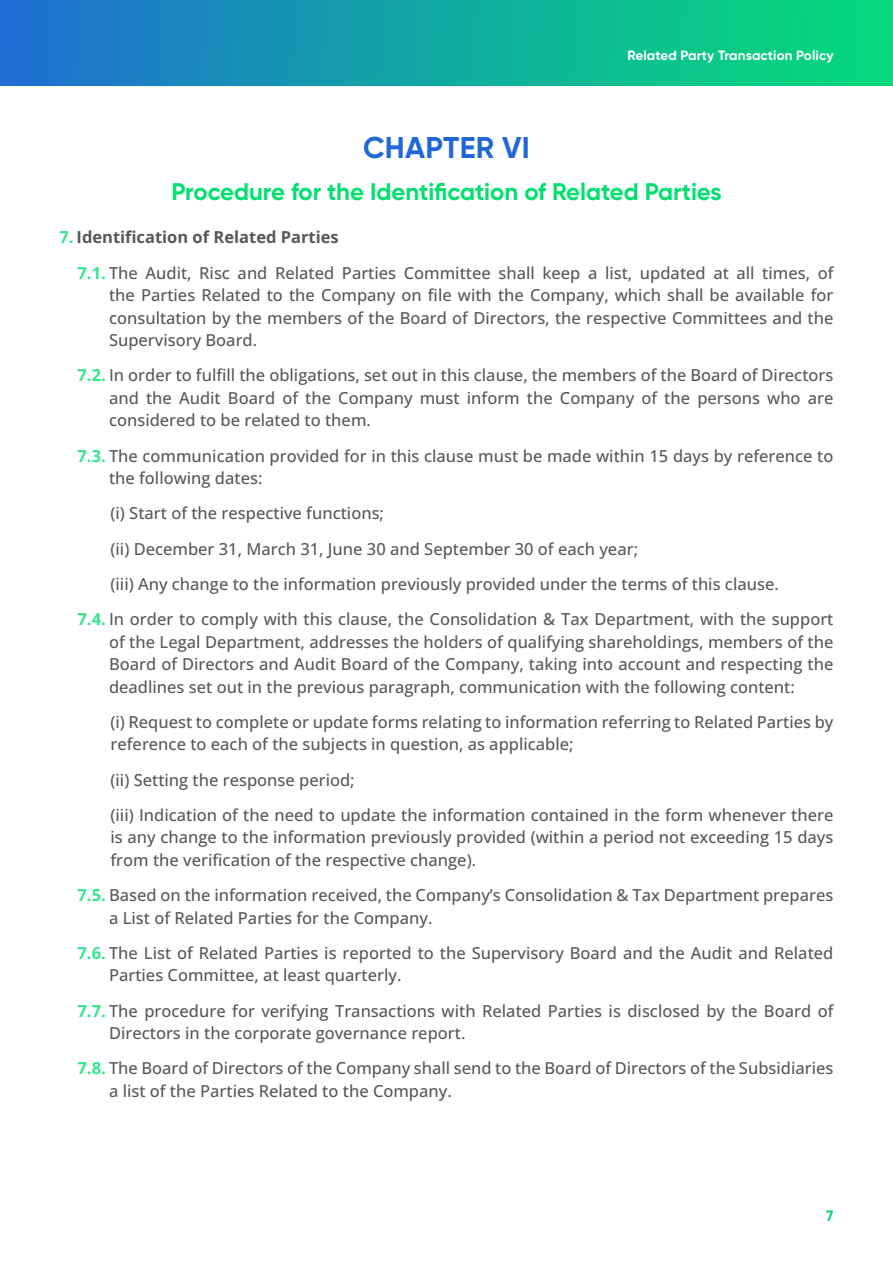
<style>
.page{position:relative;width:893px;height:1263px;background:#fff}
.page>*{position:absolute;margin:0;border:0;box-sizing:border-box;transform-origin:0 0}
.Capitulo{font:700 30px "Gilroy";letter-spacing:.01em;color:#2167d8}
.Subcapitulo{font:700 24px "Gilroy";color:#00e06e}
.bullet_indent{font:500 16.5px/22.5px "Open Sans";color:#57585a}
.texto_indent{font:500 16.5px/22.5px "Open Sans";color:#57585a}
.t1{font:700 16.5px "Open Sans";color:#57585a}
.t2{font:700 15px "Gilroy";color:#05db79}
.t3{font:700 13.5px "Gilroy";letter-spacing:.01em;color:#fff}
.s1{color:#37e294}
.s2{font-weight:700;color:#33e78b}
</style>
<div class="page">
<div style="left:0;top:0;width:893px;height:85px;background:linear-gradient(to right,#1f70d1,#04df76)"></div>
<p class="t3" style="left:627px;top:46px;width:208px">Related Party Transaction Policy</p>
<p class="Capitulo" style="left:363px;top:129px;width:168px">CHAPTER VI</p>
<p class="Subcapitulo" style="left:171px;top:176px;width:552px">Procedure for the Identification of Related Parties</p>
<p class="t1" style="left:60px;top:226px;width:281px"><span class="s1">7.</span> Identification of Related Parties</p>
<p class="bullet_indent" style="left:109px;top:261px;width:726px;text-align:justify;text-indent:-31px"><span class="s2">7.1.</span> The Audit, Risc and Related Parties Committee shall keep a list, updated at all times, of the Parties Related to the Company on file with the Company, which shall be available for consultation by the members of the Board of Directors, the respective Committees and the Supervisory Board.</p>
<p class="bullet_indent" style="left:109px;top:364px;width:726px;text-align:justify;text-indent:-31px"><span class="s2">7.2.</span> In order to fulfill the obligations, set out in this clause, the members of the Board of Directors and the Audit Board of the Company must inform the Company of the persons who are considered to be related to them.</p>
<p class="bullet_indent" style="left:109px;top:444px;width:726px;text-indent:-31px"><span class="s2">7.3.</span> The communication provided for in this clause must be made within 15 days by reference to the following dates:</p>
<p class="texto_indent" style="left:111px;top:502px;width:275px">(i) Start of the respective functions;</p>
<p class="texto_indent" style="left:111px;top:537px;width:529px">(ii) December 31, March 31, June 30 and September 30 of each year;</p>
<p class="texto_indent" style="left:111px;top:572px;width:670px">(iii) Any change to the information previously provided under the terms of this clause.</p>
<p class="bullet_indent" style="left:109px;top:607px;width:726px;text-align:justify;text-indent:-31px"><span class="s2">7.4.</span> In order to comply with this clause, the Consolidation &amp; Tax Department, with the support of the Legal Department, addresses the holders of qualifying shareholdings, members of the Board of Directors and Audit Board of the Company, taking into account and respecting the deadlines set out in the previous paragraph, communication with the following content:</p>
<p class="texto_indent" style="left:111px;top:710px;width:724px">(i) Request to complete or update forms relating to information referring to Related Parties by reference to each of the subjects in question, as applicable;</p>
<p class="texto_indent" style="left:111px;top:768px;width:246px">(ii) Setting the response period;</p>
<p class="texto_indent" style="left:111px;top:803px;width:724px;text-align:justify">(iii) Indication of the need to update the information contained in the form whenever there is any change to the information previously provided (within a period not exceeding 15 days from the verification of the respective change).</p>
<p class="bullet_indent" style="left:109px;top:883px;width:726px;text-indent:-31px"><span class="s2">7.5.</span> Based on the information received, the Company’s Consolidation &amp; Tax Department prepares a List of Related Parties for the Company.</p>
<p class="bullet_indent" style="left:109px;top:941px;width:726px;text-indent:-31px"><span class="s2">7.6.</span> The List of Related Parties is reported to the Supervisory Board and the Audit and Related<br>Parties Committee, at least quarterly.</p>
<p class="bullet_indent" style="left:109px;top:999px;width:726px;text-indent:-31px"><span class="s2">7.7.</span> The procedure for verifying Transactions with Related Parties is disclosed by the Board of<br>Directors in the corporate governance report.</p>
<p class="bullet_indent" style="left:109px;top:1057px;width:726px;text-indent:-31px"><span class="s2">7.8.</span> The Board of Directors of the Company shall send to the Board of Directors of the Subsidiaries a list of the Parties Related to the Company.</p>
<p class="t2" style="left:826px;top:1206px;width:9px">7</p>
</div>
